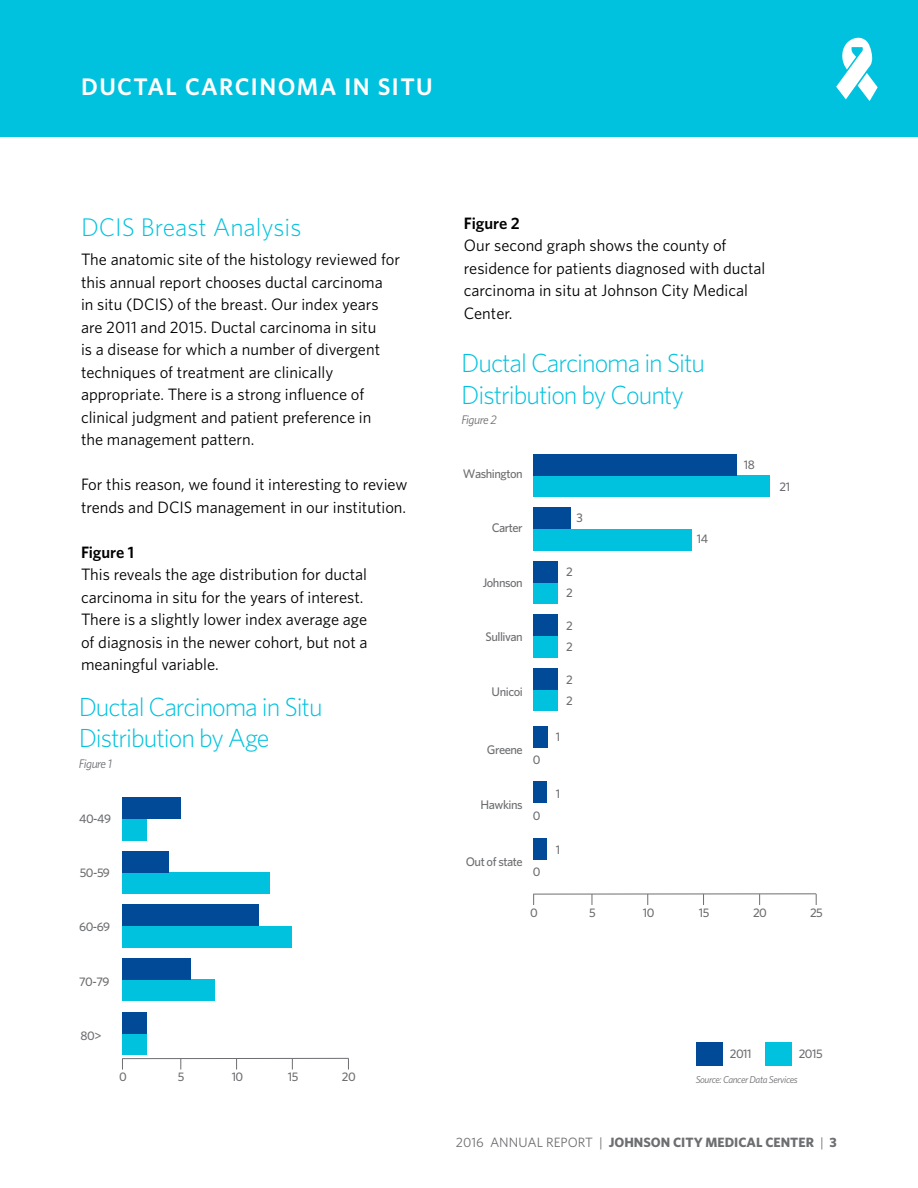
<style>
.page{position:relative;width:918px;height:1188px;background:#fff}
.page>*{position:absolute;margin:0;border:0;box-sizing:border-box;transform-origin:0 0}
.t1{font:300 26.25px/31.3px "Whitney";letter-spacing:-.04em;color:#00c2de}
.t2{font:300 25.5px "Whitney";color:#00c2de}
.t3{font:600 24px "Whitney";letter-spacing:.06em;color:#fff}
.t4{font:16.5px/22.5px "Whitney";color:#000}
.t5{font:600 16.5px "Whitney";color:#000}
.t6{font:700 13.5px "Whitney";color:#6d6e71}
.t7{font:500 12.45px/21px "Whitney";letter-spacing:-.04em;color:#6d6e71}
.t8{font:italic 12.45px "Whitney";letter-spacing:-.04em;color:#6d6e71}
.t9{font:italic 9.9px "Whitney";letter-spacing:-.04em;color:#6d6e71}
.s1{font-weight:400}
</style>
<div class="page">
<div style="left:0;top:0;width:918px;height:137px;background:#00c2de"></div>
<svg style="left:836px;top:37px;width:42px;height:64px"></svg>
<div style="left:533px;top:689px;width:25px;height:22px;background:#00c2de"></div>
<div style="left:533px;top:668px;width:25px;height:22px;background:#004a97"></div>
<div style="left:533px;top:636px;width:25px;height:21px;background:#00c2de"></div>
<div style="left:533px;top:615px;width:25px;height:21px;background:#004a97"></div>
<div style="left:533px;top:582px;width:25px;height:22px;background:#00c2de"></div>
<div style="left:533px;top:561px;width:25px;height:22px;background:#004a97"></div>
<div style="left:533px;top:529px;width:159px;height:21px;background:#00c2de"></div>
<div style="left:533px;top:508px;width:38px;height:21px;background:#004a97"></div>
<div style="left:533px;top:475px;width:237px;height:22px;background:#00c2de"></div>
<div style="left:533px;top:454px;width:204px;height:22px;background:#004a97"></div>
<hr style="left:533px;top:894px;width:283px;height:1px;background:#6d6e71">
<div style="left:533px;top:726px;width:14px;height:21px;background:#004a97"></div>
<div style="left:533px;top:782px;width:14px;height:21px;background:#004a97"></div>
<div style="left:533px;top:839px;width:14px;height:21px;background:#004a97"></div>
<div style="left:122px;top:1033px;width:25px;height:21px;background:#00c2de"></div>
<div style="left:122px;top:1012px;width:25px;height:21px;background:#004a97"></div>
<div style="left:122px;top:980px;width:92px;height:21px;background:#00c2de"></div>
<div style="left:122px;top:958px;width:68px;height:22px;background:#004a97"></div>
<div style="left:122px;top:926px;width:170px;height:21px;background:#00c2de"></div>
<div style="left:122px;top:905px;width:136px;height:21px;background:#004a97"></div>
<div style="left:122px;top:873px;width:148px;height:21px;background:#00c2de"></div>
<div style="left:122px;top:851px;width:47px;height:22px;background:#004a97"></div>
<div style="left:122px;top:819px;width:25px;height:21px;background:#00c2de"></div>
<div style="left:122px;top:798px;width:59px;height:21px;background:#004a97"></div>
<hr style="left:122px;top:1058px;width:227px;height:1px;background:#6d6e71">
<div style="left:765px;top:1043px;width:27px;height:23px;background:#00c2de"></div>
<div style="left:696px;top:1043px;width:27px;height:23px;background:#004a97"></div>
<h3 class="t3" style="left:81px;top:71px;width:353px">DUCTAL CARCINOMA IN SITU</h3>
<h2 class="t2" style="left:81px;top:210px;width:222px">DCIS Breast Analysis</h2>
<p class="t4" style="left:81px;top:248px;width:321px">The anatomic site of the histology reviewed for this annual report chooses ductal carcinoma<br>in situ (DCIS) of the breast. Our index years are 2011 and 2015. Ductal carcinoma in situ<br>is a disease for which a number of divergent techniques of treatment are clinically appropriate. There is a strong influence of clinical judgment and patient preference in<br>the management pattern.</p>
<p class="t4" style="left:81px;top:473px;width:328px">For this reason, we found it interesting to review trends and DCIS management in our institution.</p>
<p class="t5" style="left:81px;top:541px;width:55px">Figure 1</p>
<p class="t4" style="left:81px;top:563px;width:288px">This reveals the age distribution for ductal carcinoma in situ for the years of interest.<br>There is a slightly lower index average age of diagnosis in the newer cohort, but not a meaningful variable.</p>
<h1 class="t1" style="left:79px;top:690px;width:246px">Ductal Carcinoma in Situ<br>Distribution by Age</h1>
<p class="t8" style="left:79px;top:755px;width:35px">Figure 1</p>
<p class="t7" style="left:79px;top:808px;width:33px">40-49</p>
<p class="t7" style="left:80px;top:862px;width:32px">50-59</p>
<p class="t7" style="left:79px;top:916px;width:33px">60-69</p>
<p class="t7" style="left:79px;top:971px;width:32px">70-79</p>
<p class="t7" style="left:81px;top:1025px;width:22px">80&gt;</p>
<p class="t5" style="left:464px;top:212px;width:57px">Figure 2</p>
<p class="t4" style="left:464px;top:234px;width:303px">Our second graph shows the county of residence for patients diagnosed with ductal carcinoma in situ at Johnson City Medical<br>Center.</p>
<h1 class="t1" style="left:461px;top:346px;width:246px">Ductal Carcinoma in Situ<br>Distribution by County</h1>
<p class="t8" style="left:461px;top:412px;width:37px">Figure 2</p>
<p class="t7" style="left:463px;top:463px;width:61px">Washington</p>
<p class="t7" style="left:492px;top:517px;width:33px">Carter</p>
<p class="t7" style="left:483px;top:572px;width:42px">Johnson</p>
<p class="t7" style="left:485px;top:626px;width:39px">Sullivan</p>
<p class="t7" style="left:492px;top:681px;width:33px">Unicoi</p>
<p class="t7" style="left:487px;top:739px;width:37px">Greene</p>
<p class="t7" style="left:533px;top:749px;width:9px">0</p>
<p class="t7" style="left:481px;top:794px;width:44px">Hawkins</p>
<p class="t7" style="left:533px;top:805px;width:9px">0</p>
<p class="t7" style="left:466px;top:851px;width:59px">Out of state</p>
<p class="t7" style="left:533px;top:861px;width:9px">0</p>
<p class="t7" style="left:576px;top:507px;width:8px">3</p>
<p class="t7" style="left:566px;top:561px;width:8px">2</p>
<p class="t7" style="left:566px;top:582px;width:8px">2</p>
<p class="t7" style="left:566px;top:615px;width:8px">2<br>2</p>
<p class="t7" style="left:566px;top:669px;width:8px">2<br>2</p>
<p class="t7" style="left:556px;top:726px;width:6px">1</p>
<p class="t7" style="left:556px;top:783px;width:6px">1</p>
<p class="t7" style="left:556px;top:839px;width:6px">1</p>
<p class="t7" style="left:697px;top:528px;width:13px">14</p>
<p class="t7" style="left:744px;top:454px;width:13px">18</p>
<p class="t7" style="left:780px;top:476px;width:12px">21</p>
<p class="t7" style="left:530px;top:902px;width:9px">0</p>
<p class="t7" style="left:589px;top:902px;width:8px">5</p>
<p class="t7" style="left:643px;top:902px;width:13px">10</p>
<p class="t7" style="left:699px;top:902px;width:12px">15</p>
<p class="t7" style="left:753px;top:902px;width:15px">20</p>
<p class="t7" style="left:810px;top:902px;width:14px">25</p>
<p class="t7" style="left:730px;top:1043px;width:23px">2011</p>
<p class="t7" style="left:799px;top:1043px;width:25px">2015</p>
<p class="t7" style="left:178px;top:1066px;width:8px">5</p>
<p class="t7" style="left:232px;top:1066px;width:13px">10</p>
<p class="t7" style="left:288px;top:1066px;width:12px">15</p>
<p class="t7" style="left:342px;top:1066px;width:15px">20</p>
<p class="t7" style="left:119px;top:1066px;width:9px">0</p>
<p class="t9" style="left:696px;top:1073px;width:103px">Source: Cancer Data Services</p>
<p class="t6" style="left:456px;top:1133px;width:383px"><span class="s1">2016 ANNUAL REPORT |</span> JOHNSON CITY MEDICAL CENTER <span class="s1">|</span> 3</p>
</div>
